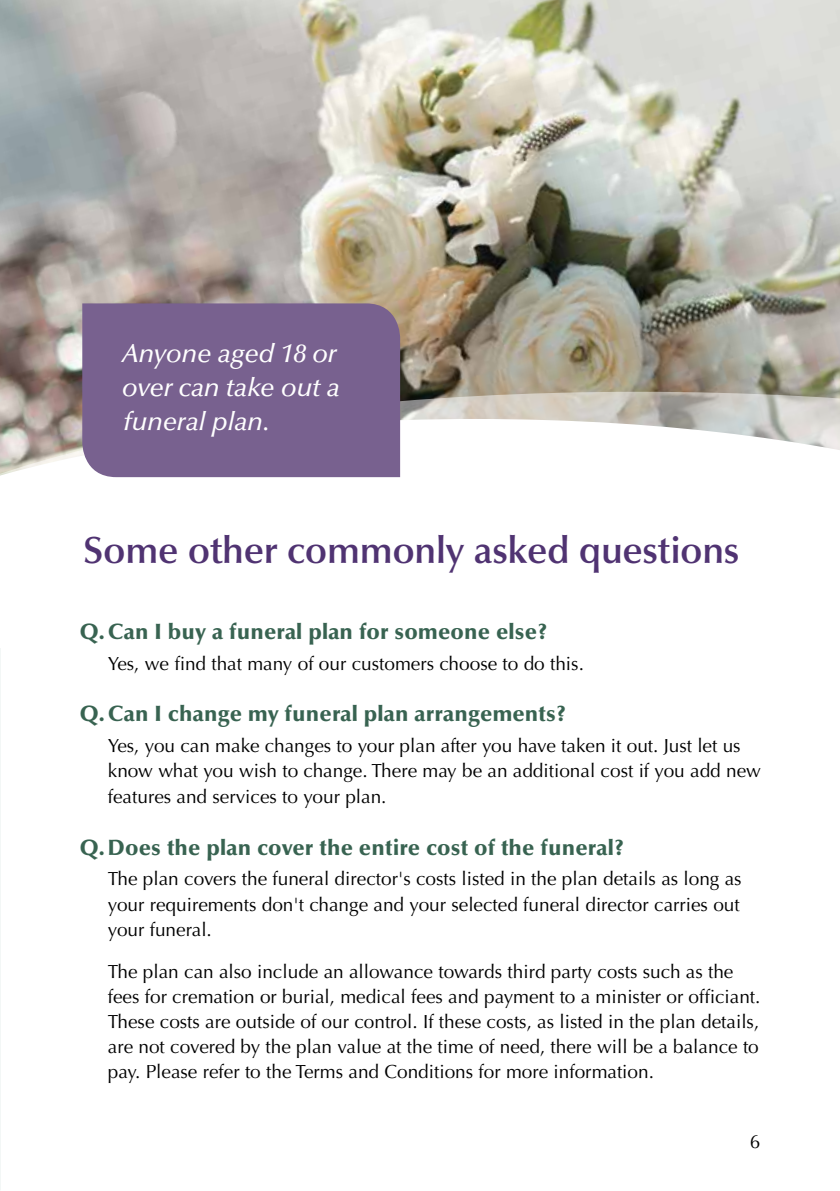
<style>
.page{position:relative;width:840px;height:1191px;background:#fff}
.page>*{position:absolute;margin:0;border:0;box-sizing:border-box;transform-origin:0 0}
.t1{font:600 38px "Optima LT Std";letter-spacing:-.01em;color:#503372}
.t2{font:italic 500 26px/34px "Optima LT Std";letter-spacing:-.01em;color:#fff}
.t3{font:900 22px "Optima LT Std";letter-spacing:.01em;color:#386351}
.t4{font:19px/25px "Optima LT Std";color:#000}
</style>
<div class="page">
<img style="left:0;top:0;width:839px;height:392px">
<svg style="left:0;top:392px;width:839px;height:27px;background:#bdb7af"></svg>
<svg style="left:0;top:419px;width:839px;height:59px"></svg>
<div style="left:82px;top:303px;width:318px;height:174px;background:#78618f"></div>
<h2 class="t2" style="left:121px;top:336px;width:220px">Anyone aged 18 or over can take out a funeral plan.</h2>
<h1 class="t1" style="left:83px;top:528px;width:657px">Some other commonly asked questions</h1>
<p class="t3" style="left:79px;top:618px;width:469px">Q.Can I buy a funeral plan for someone else?</p>
<p class="t4" style="left:108px;top:651px;width:477px">Yes, we find that many of our customers choose to do this.</p>
<p class="t3" style="left:79px;top:701px;width:487px">Q.Can I change my funeral plan arrangements?</p>
<p class="t4" style="left:108px;top:733px;width:654px">Yes, you can make changes to your plan after you have taken it out. Just let us know what you wish to change. There may be an additional cost if you add new features and services to your plan.</p>
<p class="t3" style="left:79px;top:834px;width:545px">Q.Does the plan cover the entire cost of the funeral?</p>
<p class="t4" style="left:108px;top:867px;width:635px;text-align:justify">The plan covers the funeral director's costs listed in the plan details as long as your requirements don't change and your selected funeral director carries out your funeral.</p>
<p class="t4" style="left:108px;top:959px;width:653px">The plan can also include an allowance towards third party costs such as the fees for cremation or burial, medical fees and payment to a minister or officiant.<br>These costs are outside of our control. If these costs, as listed in the plan details, are not covered by the plan value at the time of need, there will be a balance to pay. Please refer to the Terms and Conditions for more information.</p>
<p class="t4" style="left:749px;top:1129px;width:12px">6</p>
</div>
